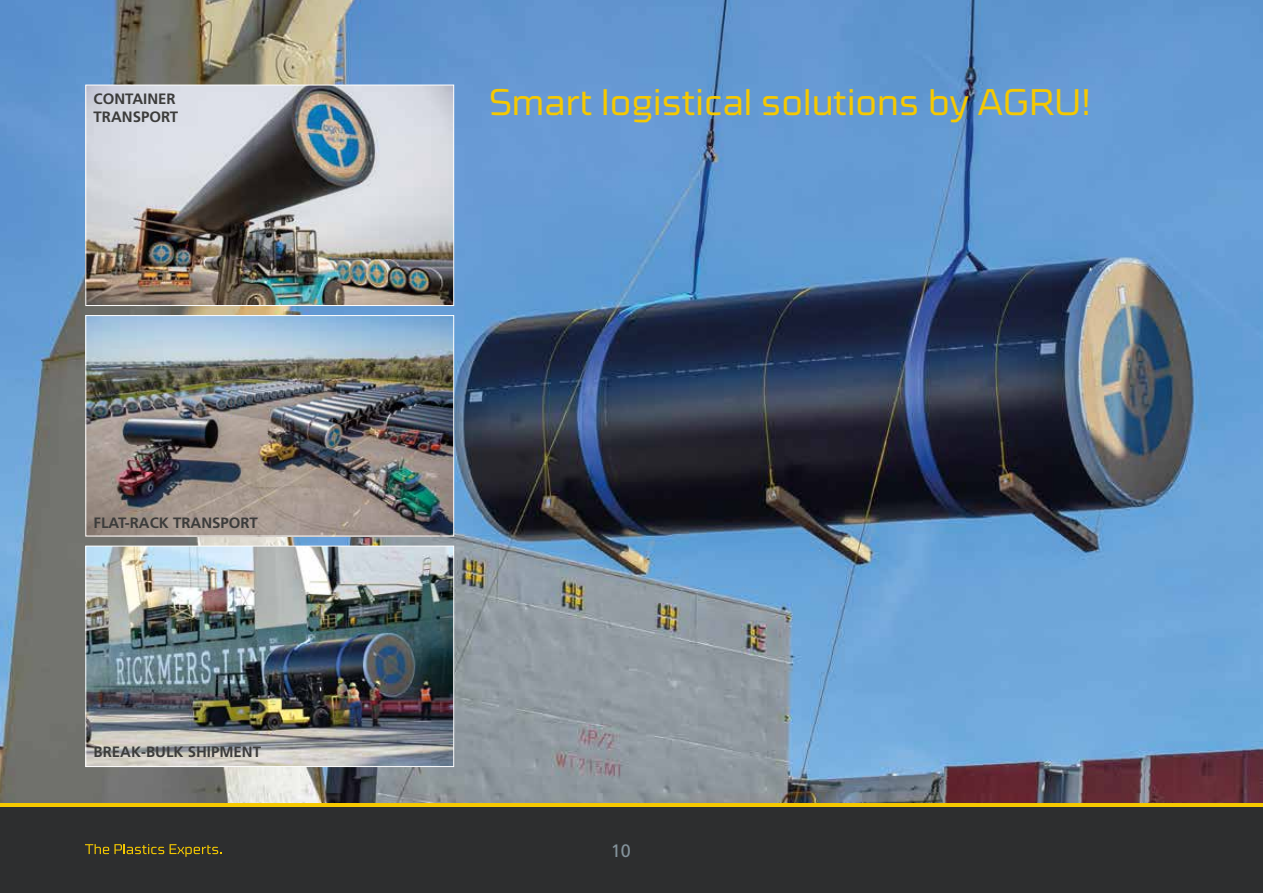
<style>
.page{position:relative;width:1263px;height:893px;background:#fff}
.page>*{position:absolute;margin:0;border:0;box-sizing:border-box;transform-origin:0 0}
.t1{font:300 37.5px "Cube Pro";color:#f6c900}
.t2{font:18px "Frutiger LT Std";color:#83929b}
.t3{font:700 15px/18px "Frutiger LT Std";color:#3c3c3b}
</style>
<div class="page">
<img style="left:0;top:0;width:1263px;height:804px">
<div style="left:0;top:804px;width:1263px;height:89px;background:linear-gradient(to right,#f6c900,#f6c900)"></div>
<div style="left:0;top:808px;width:1263px;height:85px;background:#2d2e2f"></div>
<svg style="left:85px;top:844px;width:79px;height:10px"></svg>
<svg style="left:170px;top:844px;width:52px;height:13px"></svg>
<img style="left:87px;top:87px;width:365px;height:217px">
<div style="left:85px;top:85px;width:369px;height:221px;border:1px solid #fff"></div>
<img style="left:87px;top:317px;width:365px;height:217px">
<div style="left:85px;top:315px;width:369px;height:221px;border:1px solid #fff"></div>
<img style="left:87px;top:548px;width:365px;height:217px">
<div style="left:85px;top:546px;width:369px;height:221px;border:1px solid #fff"></div>
<p class="t3" style="left:94px;top:90px;width:86px">CONTAINER<br>TRANSPORT</p>
<p class="t3" style="left:94px;top:514px;width:166px">FLAT-RACK TRANSPORT</p>
<p class="t3" style="left:94px;top:743px;width:169px">BREAK-BULK SHIPMENT</p>
<h1 class="t1" style="left:489px;top:82px;width:604px">Smart logistical solutions by AGRU!</h1>
<p class="t2" style="left:611px;top:841px;width:22px">10</p>
</div>
